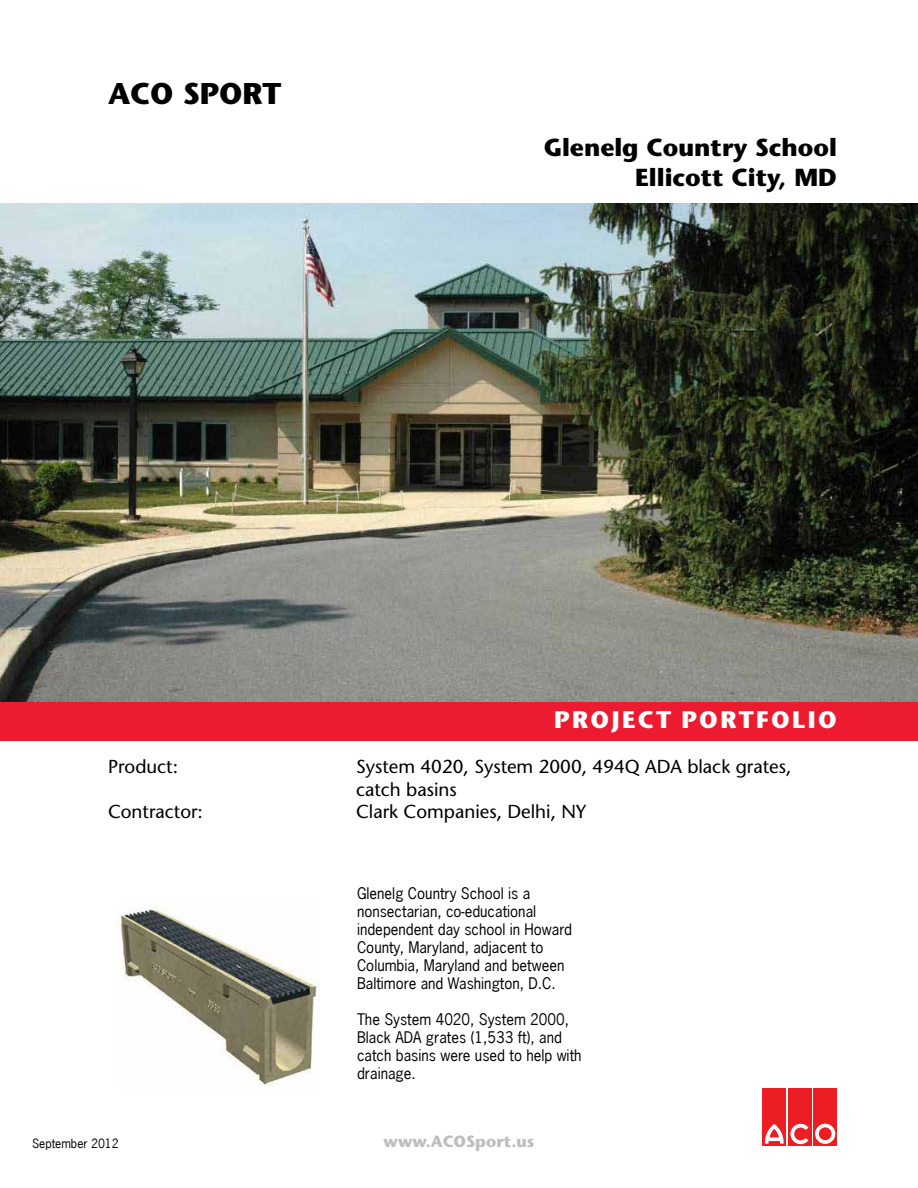
<style>
.page{position:relative;width:918px;height:1188px;background:#fff}
.page>*{position:absolute;margin:0;border:0;box-sizing:border-box;transform-origin:0 0}
.t1{font:700 30px "Stone Sans";color:#000}
.t2{font:700 24.6px/29.5px "Stone Sans";color:#000;text-align:right}
.t3{font:700 24px "Stone Sans";letter-spacing:.1em;color:#fff}
.t4{font:18.75px/22.5px "Stone Sans";color:#000}
.t5{font:700 16.2px "Stone Sans";color:#bcbec0}
.t6{font:15px/18px "News Gothic";color:#000}
.t7{font:12px "News Gothic";color:#000}
</style>
<div class="page">
<img style="left:0;top:203px;width:918px;height:499px">
<div style="left:1px;top:703px;width:916px;height:37px;background:#ed1b2f"></div>
<div style="left:0;top:702px;width:918px;height:39px;border:2px solid #ed1b2f"></div>
<div style="left:763px;top:1089px;width:23px;height:57px;background:#ed1d24"></div>
<div style="left:788px;top:1089px;width:24px;height:57px;background:#ed1d24"></div>
<div style="left:813px;top:1089px;width:24px;height:57px;background:#ed1d24"></div>
<svg style="left:815px;top:1124px;width:20px;height:20px"></svg>
<svg style="left:764px;top:1124px;width:45px;height:20px"></svg>
<img style="left:117px;top:907px;width:200px;height:179px">
<h1 class="t1" style="left:108px;top:76px;width:175px">ACO SPORT</h1>
<h2 class="t2" style="left:544px;top:133px;width:295px">Glenelg Country School<br>Ellicott City, MD</h2>
<h3 class="t3" style="left:554px;top:706px;width:284px">PROJECT PORTFOLIO</h3>
<p class="t4" style="left:108px;top:755px;width:72px">Product:</p>
<p class="t4" style="left:356px;top:755px;width:437px">System 4020, System 2000, 494Q ADA black grates, catch basins</p>
<p class="t4" style="left:108px;top:800px;width:97px">Contractor:</p>
<p class="t4" style="left:356px;top:800px;width:232px">Clark Companies, Delhi, NY</p>
<p class="t7" style="left:32px;top:1136px;width:88px">September 2012</p>
<p class="t6" style="left:357px;top:885px;width:217px">Glenelg Country School is a nonsectarian, co-educational independent day school in Howard<br>County, Maryland, adjacent to<br>Columbia, Maryland and between<br>Baltimore and Washington, D.C.</p>
<p class="t6" style="left:357px;top:1011px;width:226px">The System 4020, System 2000,<br>Black ADA grates (1,533 ft), and catch basins were used to help with drainage.</p>
<p class="t5" style="left:384px;top:1132px;width:152px">www.ACOSport.us</p>
</div>
